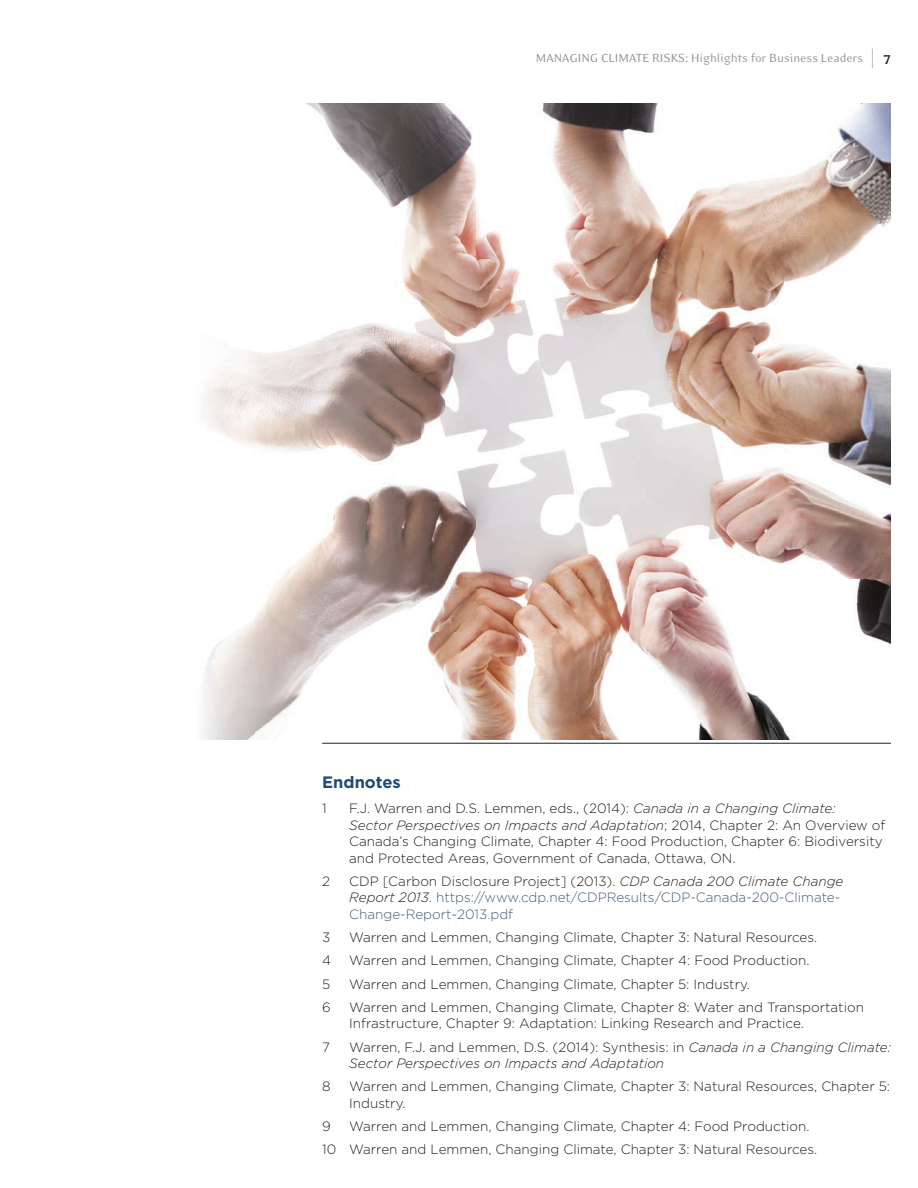
<style>
.page{position:relative;width:918px;height:1188px;background:#fff}
.page>*{position:absolute;margin:0;border:0;box-sizing:border-box;transform-origin:0 0}
.t1{font:700 16.5px "Gotham";color:#1f497d}
.t2{font:300 13.5px/16.5px "Gotham";color:#231f20}
.t3{font:300 13.5px/16.5px "Gotham";color:#435d7b}
.t4{font:italic 300 13.5px/16.5px "Gotham";color:#231f20}
.t5{font:13.5px "Eidetic Modern OT";letter-spacing:-.015em;color:#939598}
.s1{font-size:23.7px}
.s2{font-weight:700;font-size:18px;color:#231f20}
.s3{font-style:italic}
.s4{color:#231f20}
.s5{font-style:italic;color:#231f20}
.s6{font-style:normal}
</style>
<div class="page">
<img style="left:203px;top:104px;width:688px;height:636px">
<hr style="left:322px;top:743px;width:569px;height:1px;background:#231f20">
<p class="t5" style="left:536px;top:51px;width:357px">MANAGING CLIMATE RISKS: Highlights for Business Leaders <span class="s1">|</span> <span class="s2">7</span></p>
<h3 class="t1" style="left:322px;top:772px;width:80px">Endnotes</h3>
<p class="t2" style="left:322px;top:800px;width:6px">1</p>
<p class="t2" style="left:349px;top:800px;width:538px">F.J. Warren and D.S. Lemmen, eds., (2014): <span class="s3">Canada in a Changing Climate:<br>Sector Perspectives on Impacts and Adaptation</span>; 2014, Chapter 2: An Overview of Canada’s Changing Climate, Chapter 4: Food Production, Chapter 6: Biodiversity and Protected Areas, Government of Canada, Ottawa, ON.</p>
<p class="t2" style="left:322px;top:873px;width:9px">2</p>
<p class="t3" style="left:349px;top:873px;width:496px"><span class="s4">CDP [Carbon Disclosure Project] (2013).</span> <span class="s5">CDP Canada 200 Climate Change<br>Report 2013</span><span class="s4">.</span> https://www.cdp.net/CDPResults/CDP-Canada-200-Climate-<br>Change-Report-2013.pdf</p>
<p class="t2" style="left:322px;top:929px;width:10px">3</p>
<p class="t2" style="left:349px;top:929px;width:470px">Warren and Lemmen, Changing Climate, Chapter 3: Natural Resources.</p>
<p class="t2" style="left:322px;top:952px;width:10px">4</p>
<p class="t2" style="left:349px;top:952px;width:462px">Warren and Lemmen, Changing Climate, Chapter 4: Food Production.</p>
<p class="t2" style="left:322px;top:975px;width:10px">5</p>
<p class="t2" style="left:349px;top:975px;width:402px">Warren and Lemmen, Changing Climate, Chapter 5: Industry.</p>
<p class="t2" style="left:322px;top:999px;width:10px">6</p>
<p class="t2" style="left:349px;top:999px;width:516px">Warren and Lemmen, Changing Climate, Chapter 8: Water and Transportation<br>Infrastructure, Chapter 9: Adaptation: Linking Research and Practice.</p>
<p class="t2" style="left:322px;top:1038px;width:9px">7</p>
<p class="t4" style="left:349px;top:1038px;width:543px"><span class="s6">Warren, F.J. and Lemmen, D.S. (2014): Synthesis: in</span> Canada in a Changing Climate:<br>Sector Perspectives on Impacts and Adaptation</p>
<p class="t2" style="left:322px;top:1078px;width:10px">8</p>
<p class="t2" style="left:349px;top:1078px;width:543px">Warren and Lemmen, Changing Climate, Chapter 3: Natural Resources, Chapter 5:<br>Industry.</p>
<p class="t2" style="left:322px;top:1118px;width:10px">9</p>
<p class="t2" style="left:349px;top:1118px;width:462px">Warren and Lemmen, Changing Climate, Chapter 4: Food Production.</p>
<p class="t2" style="left:322px;top:1141px;width:497px">10 Warren and Lemmen, Changing Climate, Chapter 3: Natural Resources.</p>
</div>
